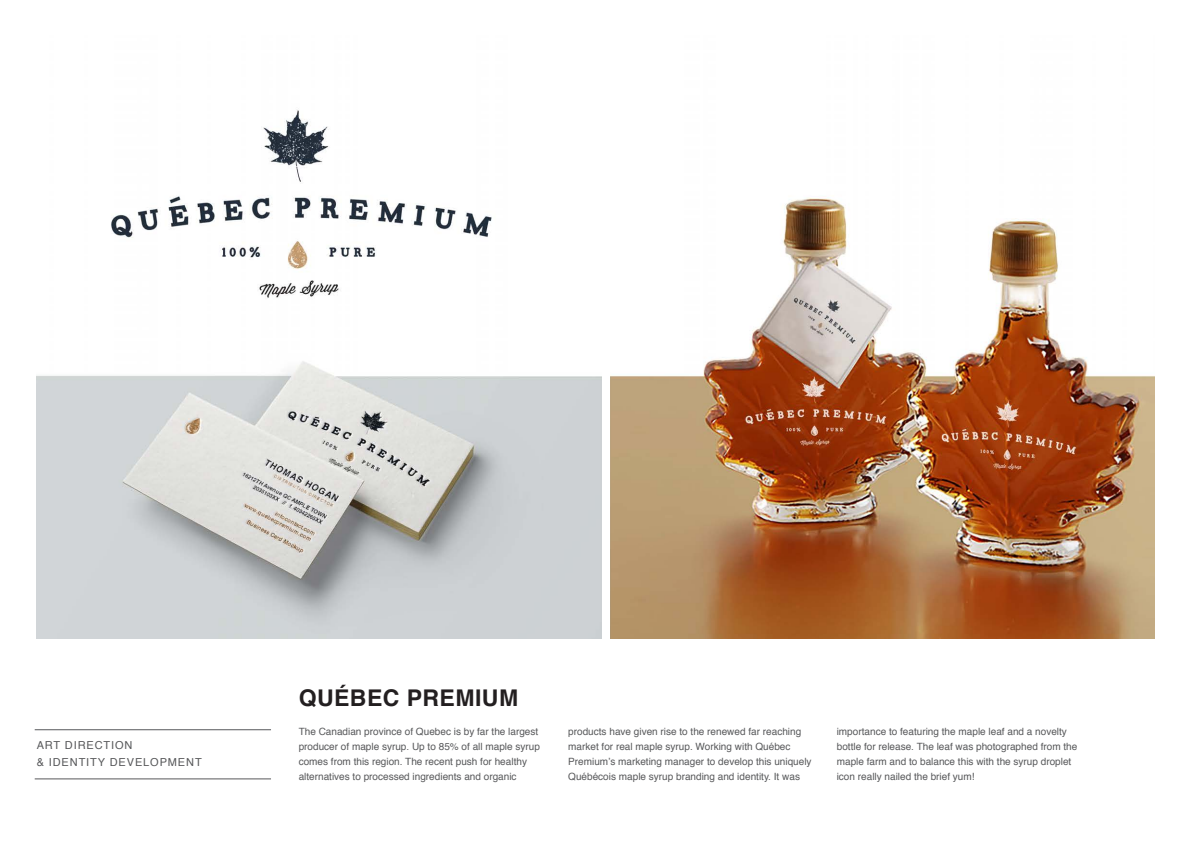
<style>
.page{position:relative;width:1191px;height:842px;background:#fff}
.page>*{position:absolute;margin:0;border:0;box-sizing:border-box;transform-origin:0 0}
.t1{font:700 23px "Helvetica";letter-spacing:.02em;color:#231f20}
.t2{font:11px/17px "Helvetica";letter-spacing:.08em;color:#57585a}
.t3{font:10px/15px "Helvetica";color:#57585a}
</style>
<div class="page">
<img style="left:36px;top:110px;width:1119px;height:528px">
<hr style="left:35px;top:729px;width:236px;height:1px;background:#57585a">
<hr style="left:35px;top:779px;width:236px;height:1px;background:#57585a">
<div style="left:602px;top:0;width:8px;height:655px;background:#fff"></div>
<p class="t2" style="left:37px;top:737px;width:166px">ART DIRECTION<br>&amp; IDENTITY DEVELOPMENT</p>
<p class="t1" style="left:299px;top:680px;width:221px">QUÉBEC PREMIUM</p>
<p class="t3" style="left:299px;top:724px;width:243px">The Canadian province of Quebec is by far the largest producer of maple syrup. Up to 85% of all maple syrup comes from this region. The recent push for healthy alternatives to processed ingredients and organic</p>
<p class="t3" style="left:568px;top:724px;width:245px">products have given rise to the renewed far reaching market for real maple syrup. Working with Québec Premium’s marketing manager to develop this uniquely Québécois maple syrup branding and identity. It was</p>
<p class="t3" style="left:836px;top:724px;width:242px">importance to featuring the maple leaf and a novelty bottle for release. The leaf was photographed from the maple farm and to balance this with the syrup droplet icon really nailed the brief yum!</p>
</div>
